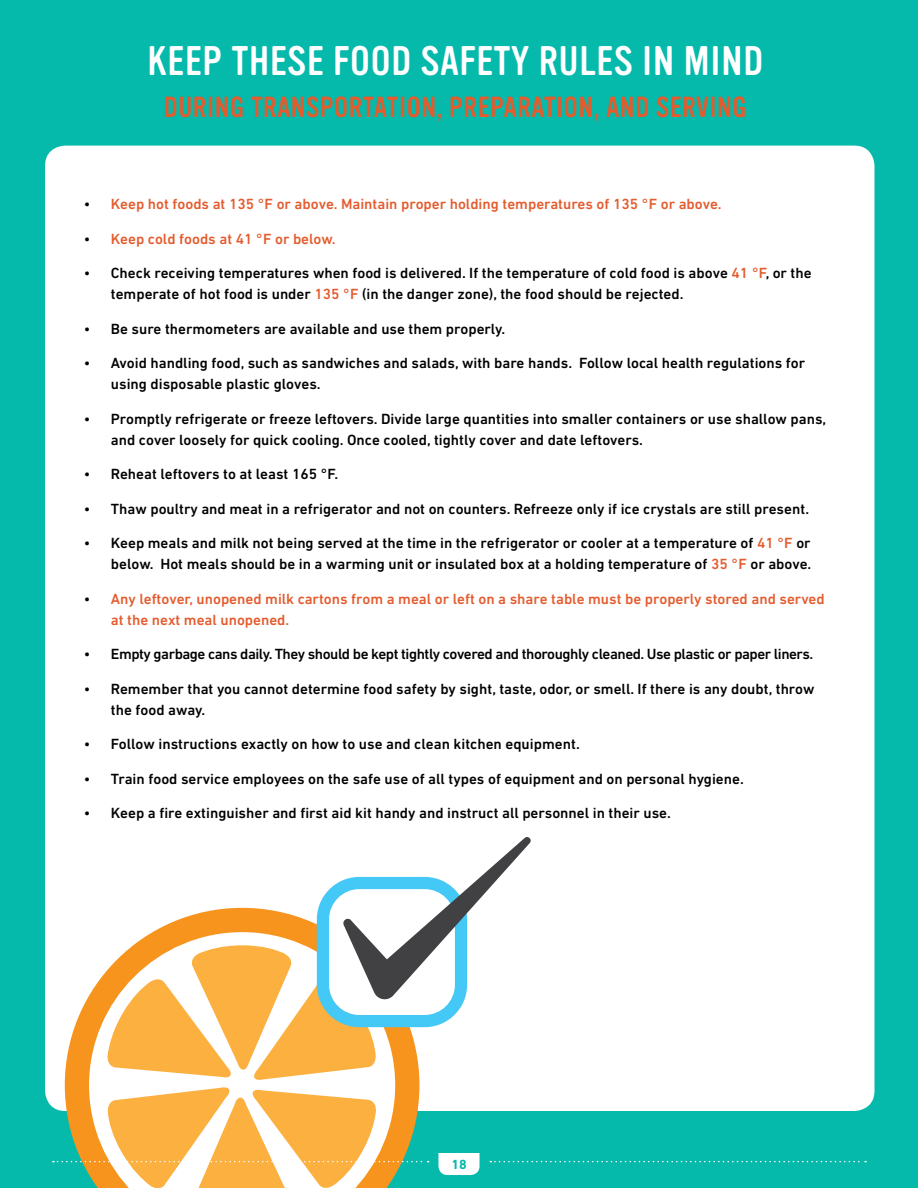
<style>
.page{position:relative;width:918px;height:1188px;background:#05b9ab}
.page>*{position:absolute;margin:0;border:0;box-sizing:border-box;transform-origin:0 0}
.t1{font:40.5px "Vinyl OT";letter-spacing:.02em;color:#fff}
.t2{font:28.5px "Vinyl OT";letter-spacing:.02em;color:#e45b2d}
.t3{font:500 15px/21px "DIN Next LT Pro";color:#000}
.t4{font:500 15px/21px "DIN Next LT Pro";color:#e45b2d}
.t5{font:500 15px "DIN Next LT Pro";letter-spacing:-.03em;color:#000}
.t6{font:700 13.5px "DIN Next LT Pro";color:#05b9ab}
.s1{font-weight:400;color:#000}
.s2{font-weight:400}
.s3{color:#e45b2d}
</style>
<div class="page">
<div style="left:45px;top:146px;width:830px;height:965px;background:#fff;border-radius:20px"></div>
<svg style="left:53px;top:837px;width:813px;height:351px"></svg>
<h3 class="t1" style="left:148px;top:39px;width:617px">KEEP THESE FOOD SAFETY RULES IN MIND</h3>
<h3 class="t2" style="left:164px;top:91px;width:584px">DURING TRANSPORTATION, PREPARATION, AND SERVING</h3>
<p class="t4" style="left:84px;top:193px;width:639px"><span class="s1">•</span> Keep hot foods at 135 °F or above. Maintain proper holding temperatures of 135 °F or above.</p>
<p class="t4" style="left:84px;top:228px;width:253px"><span class="s1">•</span> Keep cold foods at 41 °F or below.</p>
<p class="t3" style="left:111px;top:262px;width:702px;text-indent:-27px"><span class="s2">•</span> Check receiving temperatures when food is delivered. If the temperature of cold food is above <span class="s3">41 °F</span>, or the temperate of hot food is under <span class="s3">135 °F</span> (in the danger zone), the food should be rejected.</p>
<p class="t3" style="left:84px;top:318px;width:423px"><span class="s2">•</span> Be sure thermometers are available and use them properly.</p>
<p class="t3" style="left:111px;top:352px;width:696px;text-indent:-27px"><span class="s2">•</span> Avoid handling food, such as sandwiches and salads, with bare hands. Follow local health regulations for using disposable plastic gloves.</p>
<p class="t3" style="left:111px;top:408px;width:717px;text-indent:-27px"><span class="s2">•</span> Promptly refrigerate or freeze leftovers. Divide large quantities into smaller containers or use shallow pans, and cover loosely for quick cooling. Once cooled, tightly cover and date leftovers.</p>
<p class="t3" style="left:84px;top:463px;width:256px"><span class="s2">•</span> Reheat leftovers to at least 165 °F.</p>
<p class="t3" style="left:84px;top:498px;width:727px"><span class="s2">•</span> Thaw poultry and meat in a refrigerator and not on counters. Refreeze only if ice crystals are still present.</p>
<p class="t3" style="left:84px;top:532px;width:729px;text-align:right"><span class="s2">•</span> Keep meals and milk not being served at the time in the refrigerator or cooler at a temperature of <span class="s3">41 °F</span> or below. Hot meals should be in a warming unit or insulated box at a holding temperature of <span class="s3">35 °F</span> or above.</p>
<p class="t4" style="left:111px;top:588px;width:715px;text-indent:-27px"><span class="s1">•</span> Any leftover, unopened milk cartons from a meal or left on a share table must be properly stored and served at the next meal unopened.</p>
<p class="t5" style="left:84px;top:645px;width:731px"><span class="s2">•</span> Empty garbage cans daily. They should be kept tightly covered and thoroughly cleaned. Use plastic or paper liners.</p>
<p class="t3" style="left:111px;top:678px;width:705px;text-indent:-27px"><span class="s2">•</span> Remember that you cannot determine food safety by sight, taste, odor, or smell. If there is any doubt, throw the food away.</p>
<p class="t3" style="left:84px;top:733px;width:497px"><span class="s2">•</span> Follow instructions exactly on how to use and clean kitchen equipment.</p>
<p class="t3" style="left:84px;top:768px;width:661px"><span class="s2">•</span> Train food service employees on the safe use of all types of equipment and on personal hygiene.</p>
<p class="t3" style="left:84px;top:802px;width:589px"><span class="s2">•</span> Keep a fire extinguisher and first aid kit handy and instruct all personnel in their use.</p>
<p class="t6" style="left:451px;top:1156px;width:17px">18</p>
</div>
